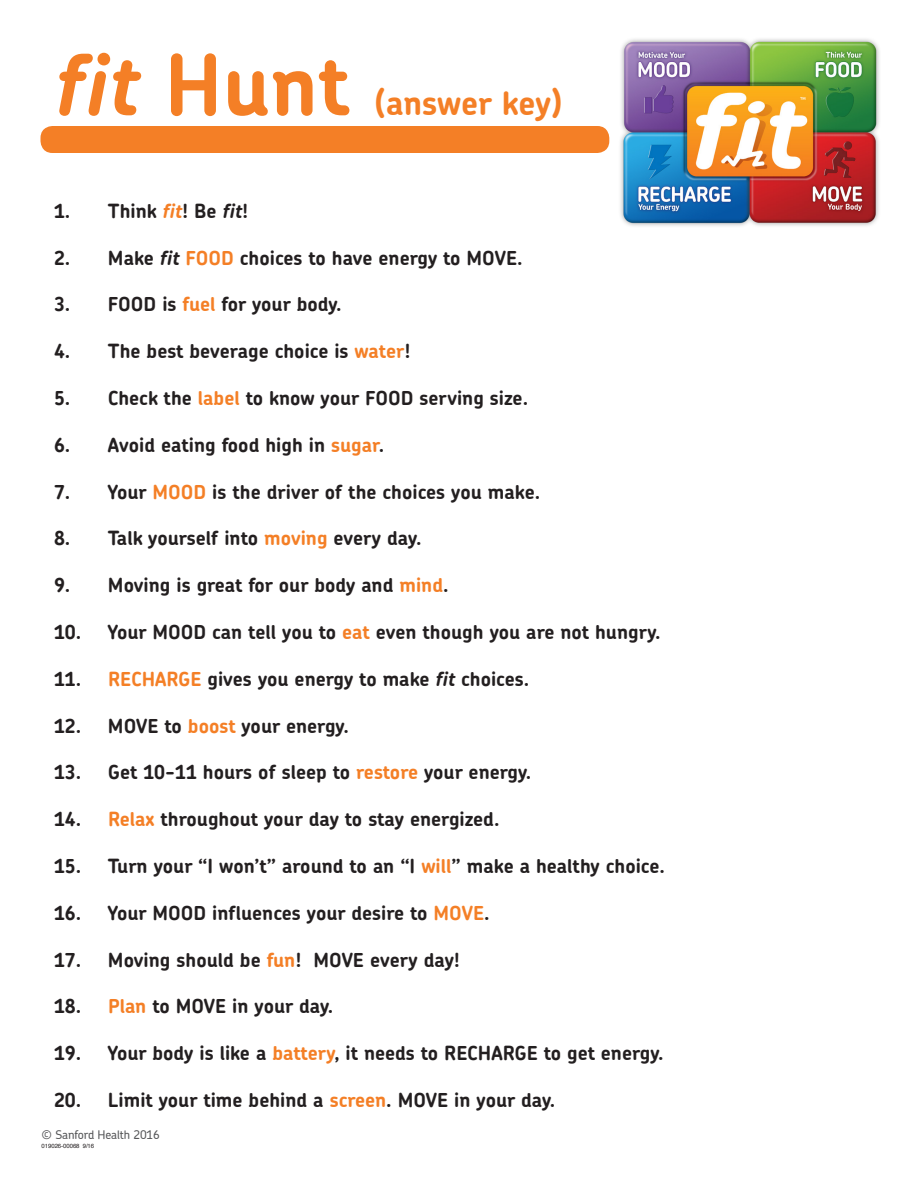
<style>
.page{position:relative;width:918px;height:1188px;background:#fff}
.page>*{position:absolute;margin:0;border:0;box-sizing:border-box;transform-origin:0 0}
.t1{font:700 84px "Chevin";color:#f47f26}
.t2{font:700 33px "Chevin";letter-spacing:-.005em;color:#f47f26}
.t3{font:700 19.5px "Chevin";color:#231f20}
.t4{font:500 12px "Chevin";letter-spacing:-.01em;color:#57585a}
.t5{font:6px "Helvetica";letter-spacing:-.01em;color:#231f20}
.s1{font-style:italic}
.s2{font-style:italic;color:#f47f26}
.s3{color:#f47f26}
</style>
<div class="page">
<img style="left:609px;top:39px;width:270px;height:187px">
<div style="left:41px;top:126px;width:568px;height:27px;background:#f47f26;border-radius:12px"></div>
<p class="t1" style="left:54px;top:30px;width:298px"><span class="s1">fit</span> Hunt</p>
<p class="t2" style="left:375px;top:82px;width:189px">(answer key)</p>
<p class="t3" style="left:54px;top:198px;width:196px">1. Think <span class="s2">fit</span>! Be <span class="s1">fit</span>!</p>
<p class="t3" style="left:54px;top:245px;width:470px">2. Make <span class="s1">fit</span> <span class="s3">FOOD</span> choices to have energy to MOVE.</p>
<p class="t3" style="left:54px;top:292px;width:289px">3. FOOD is <span class="s3">fuel</span> for your body.</p>
<p class="t3" style="left:54px;top:338px;width:358px">4. The best beverage choice is <span class="s3">water</span>!</p>
<p class="t3" style="left:54px;top:385px;width:476px">5. Check the <span class="s3">label</span> to know your FOOD serving size.</p>
<p class="t3" style="left:54px;top:432px;width:332px">6. Avoid eating food high in <span class="s3">sugar</span>.</p>
<p class="t3" style="left:54px;top:479px;width:488px">7. Your <span class="s3">MOOD</span> is the driver of the choices you make.</p>
<p class="t3" style="left:54px;top:526px;width:369px">8. Talk yourself into <span class="s3">moving</span> every day.</p>
<p class="t3" style="left:54px;top:572px;width:396px">9. Moving is great for our body and <span class="s3">mind</span>.</p>
<p class="t3" style="left:54px;top:619px;width:608px">10. Your MOOD can tell you to <span class="s3">eat</span> even though you are not hungry.</p>
<p class="t3" style="left:54px;top:666px;width:477px">11. <span class="s3">RECHARGE</span> gives you energy to make <span class="s1">fit</span> choices.</p>
<p class="t3" style="left:54px;top:713px;width:296px">12. MOVE to <span class="s3">boost</span> your energy.</p>
<p class="t3" style="left:54px;top:760px;width:479px">13. Get 10-11 hours of sleep to <span class="s3">restore</span> your energy.</p>
<p class="t3" style="left:54px;top:806px;width:447px">14. <span class="s3">Relax</span> throughout your day to stay energized.</p>
<p class="t3" style="left:54px;top:853px;width:612px">15. Turn your “I won’t” around to an “I <span class="s3">will</span>” make a healthy choice.</p>
<p class="t3" style="left:54px;top:900px;width:437px">16. Your MOOD influences your desire to <span class="s3">MOVE</span>.</p>
<p class="t3" style="left:54px;top:947px;width:408px">17. Moving should be <span class="s3">fun</span>! MOVE every day!</p>
<p class="t3" style="left:54px;top:994px;width:281px">18. <span class="s3">Plan</span> to MOVE in your day.</p>
<p class="t3" style="left:54px;top:1040px;width:611px">19. Your body is like a <span class="s3">battery</span>, it needs to RECHARGE to get energy.</p>
<p class="t3" style="left:54px;top:1087px;width:503px">20. Limit your time behind a <span class="s3">screen</span>. MOVE in your day.</p>
<p class="t4" style="left:42px;top:1126px;width:120px">© Sanford Health 2016</p>
<p class="t5" style="left:42px;top:1141px;width:54px">019026-00068 9/16</p>
</div>
